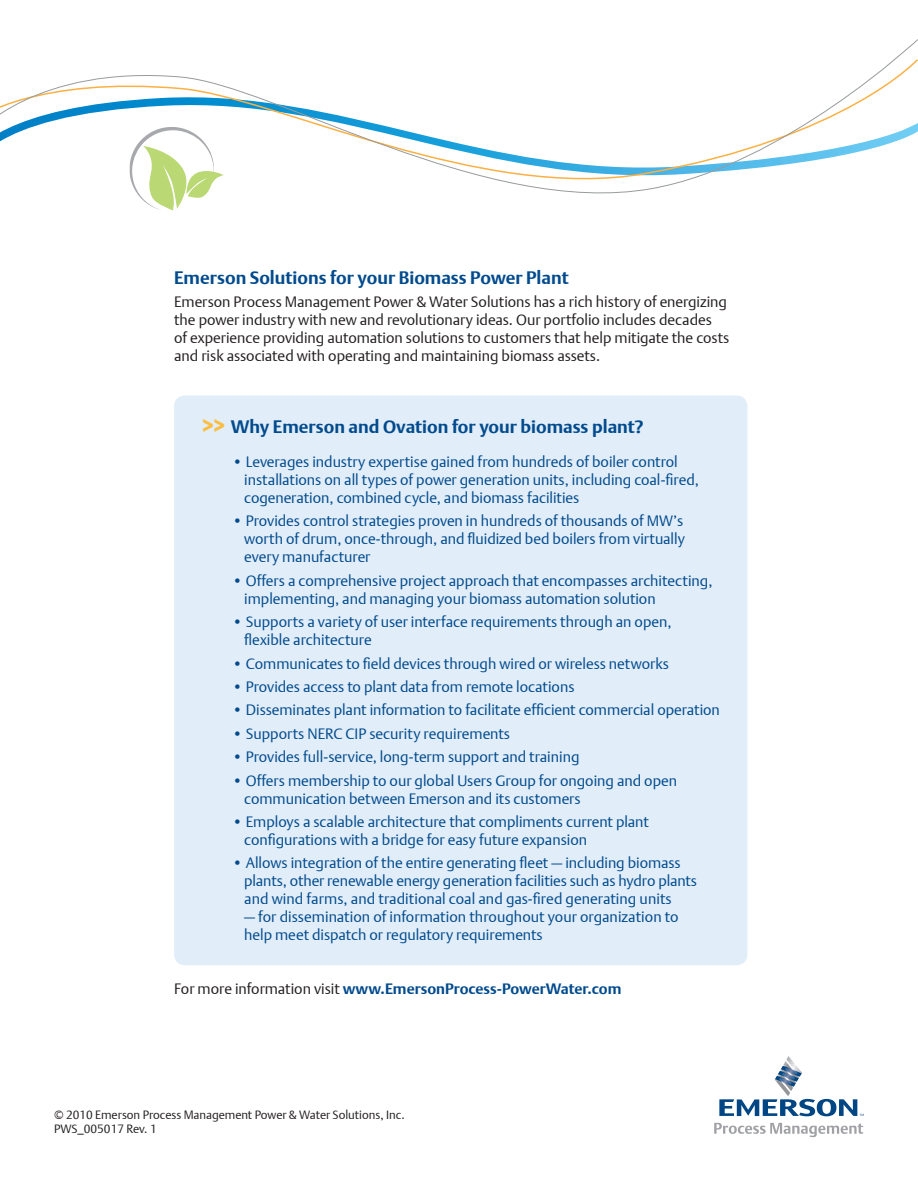
<style>
.page{position:relative;width:918px;height:1188px;background:#fff}
.page>*{position:absolute;margin:0;border:0;box-sizing:border-box;transform-origin:0 0}
.t1{font:700 21px "DTL Argo T";color:#fbbd3f}
.t2{font:700 18px "DTL Argo T";color:#004a8d}
.t3{font:15px/18px "DTL Argo T Light";color:#004a8d}
.t4{font:15px/18px "DTL Argo T Light";color:#231f20}
.t5{font:700 15px "DTL Argo T";color:#004a8d}
.t6{font:12px/14.4px "DTL Argo T Light";color:#231f20}
.s1{font-family:"DTL Argo T Light";font-weight:400;color:#231f20}
</style>
<div class="page">
<svg style="left:719px;top:1056px;width:145px;height:60px"></svg>
<svg style="left:714px;top:1123px;width:149px;height:14px"></svg>
<svg style="left:0;top:39px;width:918px;height:172px"></svg>
<div style="left:174px;top:395px;width:573px;height:570px;background:#e1edf8;border-radius:11px"></div>
<p class="t2" style="left:174px;top:267px;width:396px">Emerson Solutions for your Biomass Power Plant</p>
<p class="t4" style="left:174px;top:293px;width:557px">Emerson Process Management Power &amp; Water Solutions has a rich history of energizing the power industry with new and revolutionary ideas. Our portfolio includes decades<br>of experience providing automation solutions to customers that help mitigate the costs and risk associated with operating and maintaining biomass assets.</p>
<p class="t2" style="left:231px;top:416px;width:415px">Why Emerson and Ovation for your biomass plant?</p>
<p class="t3" style="left:244px;top:452px;width:456px;text-indent:-12px">• Leverages industry expertise gained from hundreds of boiler control installations on all types of power generation units, including coal-fired, cogeneration, combined cycle, and biomass facilities</p>
<p class="t3" style="left:244px;top:512px;width:442px;text-align:justify;text-indent:-12px">• Provides control strategies proven in hundreds of thousands of MW’s worth of drum, once-through, and fluidized bed boilers from virtually every manufacturer</p>
<p class="t3" style="left:244px;top:571px;width:470px;text-indent:-12px">• Offers a comprehensive project approach that encompasses architecting, implementing, and managing your biomass automation solution</p>
<p class="t3" style="left:244px;top:613px;width:429px;text-indent:-12px">• Supports a variety of user interface requirements through an open, flexible architecture</p>
<p class="t3" style="left:232px;top:654px;width:438px">• Communicates to field devices through wired or wireless networks</p>
<p class="t3" style="left:232px;top:677px;width:344px">• Provides access to plant data from remote locations</p>
<p class="t3" style="left:232px;top:701px;width:489px">• Disseminates plant information to facilitate efficient commercial operation</p>
<p class="t3" style="left:232px;top:724px;width:279px">• Supports NERC CIP security requirements</p>
<p class="t3" style="left:232px;top:748px;width:349px">• Provides full-service, long-term support and training</p>
<p class="t3" style="left:244px;top:771px;width:434px;text-indent:-12px">• Offers membership to our global Users Group for ongoing and open communication between Emerson and its customers</p>
<p class="t3" style="left:244px;top:812px;width:406px;text-indent:-12px">• Employs a scalable architecture that compliments current plant configurations with a bridge for easy future expansion</p>
<p class="t3" style="left:244px;top:854px;width:454px;text-indent:-12px">• Allows integration of the entire generating fleet — including biomass plants, other renewable energy generation facilities such as hydro plants and wind farms, and traditional coal and gas-fired generating units</p>
<p class="t3" style="left:244px;top:908px;width:436px">— for dissemination of information throughout your organization to help meet dispatch or regulatory requirements</p>
<h1 class="t1" style="left:203px;top:413px;width:24px">&gt;&gt;</h1>
<p class="t5" style="left:174px;top:980px;width:449px"><span class="s1">For more information visit</span> www.EmersonProcess-PowerWater.com</p>
<p class="t6" style="left:54px;top:1107px;width:352px">© 2010 Emerson Process Management Power &amp; Water Solutions, Inc.<br>PWS_005017 Rev. 1</p>
</div>
